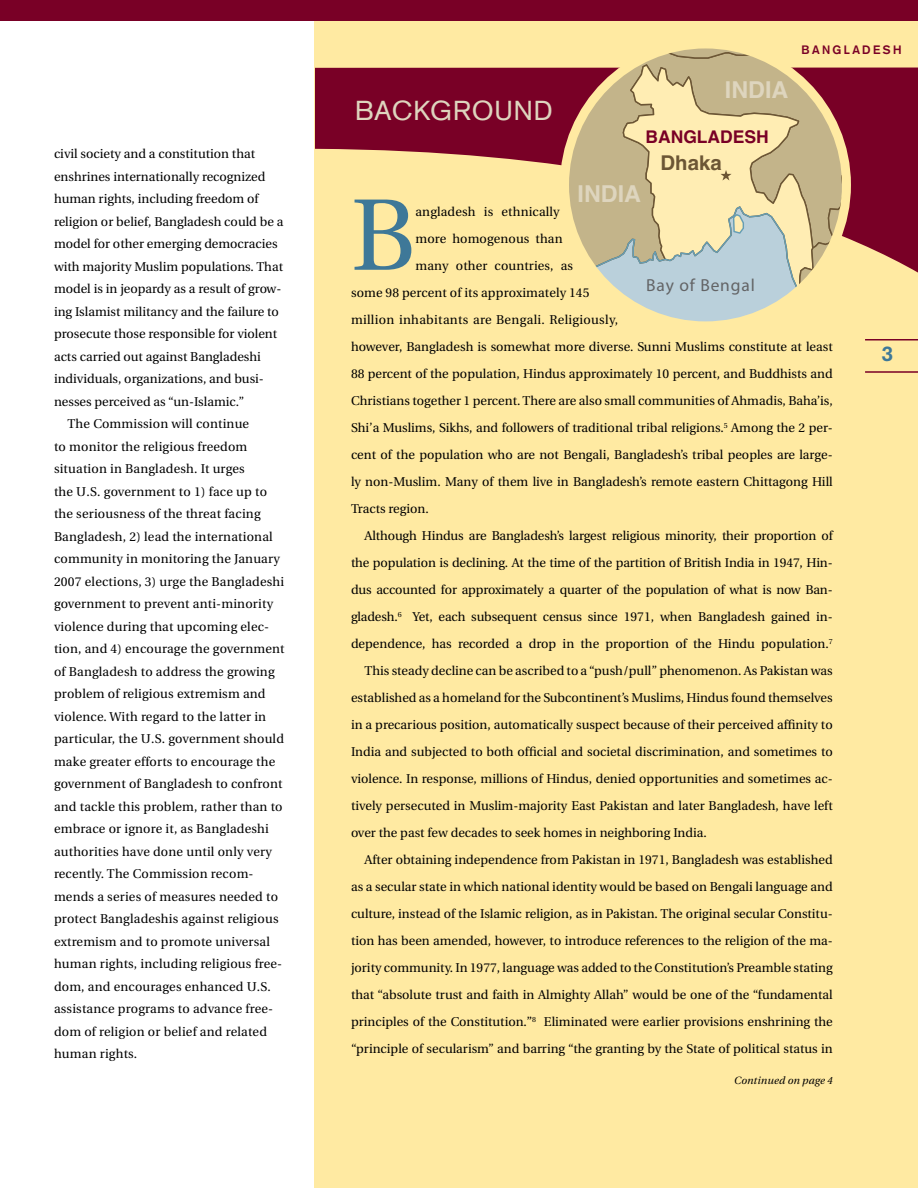
<style>
.page{position:relative;width:918px;height:1188px;background:#fff}
.page>*{position:absolute;margin:0;border:0;box-sizing:border-box;transform-origin:0 0}
.t1{font:101.4px "Utopia";color:#3e7898}
.t2{font:27px "Akzidenz Grotesk";color:#ded5be}
.t3{font:700 23.25px "Helvetica";color:#ded5be}
.t4{font:700 23.25px "Helvetica";color:#000}
.t5{font:700 21px "Akzidenz Grotesk";color:#3e7898}
.t6{font:700 20.4px "Helvetica";color:#000}
.t7{font:700 20.4px "Helvetica";color:#6c5635}
.t8{font:italic 17.4px "Helvetica";letter-spacing:.05em;color:#636466}
.t9{font:700 17.4px "Helvetica";color:#790026}
.t10{font:12.75px "Utopia";color:#000}
.t11{font:12.75px "Utopia";letter-spacing:.025em;color:#000}
.t12{font:700 12px "Akzidenz Grotesk";letter-spacing:.2em;color:#790026}
.t13{font:italic 10.5px "Utopia";letter-spacing:.015em;color:#000}
</style>
<div class="page">
<div style="left:314px;top:21px;width:604px;height:1167px;background:#ffeaa2"></div>
<svg style="left:315px;top:67px;width:603px;height:206px;fill:#790026"></svg>
<svg style="left:565px;top:49px;width:281px;height:271px"></svg>
<div style="left:560px;top:39px;width:291px;height:291px;border:9px solid #ffeaa2;border-radius:50%"></div>
<hr style="left:865px;top:339px;width:53px;height:1px;background:#790026">
<hr style="left:865px;top:371px;width:53px;height:2px;background:#790026">
<div style="left:0;top:0;width:918px;height:21px;background:#790026"></div>
<p class="t10" style="left:54px;top:147px;width:203px">civil society and a constitution that</p>
<p class="t10" style="left:54px;top:169px;width:213px">enshrines internationally recognized</p>
<p class="t10" style="left:54px;top:192px;width:206px">human rights, including freedom of</p>
<p class="t10" style="left:54px;top:214px;width:231px">religion or belief, Bangladesh could be a</p>
<p class="t10" style="left:54px;top:237px;width:225px">model for other emerging democracies</p>
<p class="t10" style="left:54px;top:259px;width:231px">with majority Muslim populations. That</p>
<p class="t10" style="left:54px;top:282px;width:229px">model is in jeopardy as a result of grow-</p>
<p class="t10" style="left:54px;top:304px;width:226px">ing Islamist militancy and the failure to</p>
<p class="t10" style="left:54px;top:327px;width:225px">prosecute those responsible for violent</p>
<p class="t10" style="left:54px;top:349px;width:208px">acts carried out against Bangladeshi</p>
<p class="t10" style="left:54px;top:372px;width:211px">individuals, organizations, and busi-</p>
<p class="t10" style="left:54px;top:394px;width:192px">nesses perceived as “un-Islamic.”</p>
<p class="t10" style="left:68px;top:417px;width:183px">The Commission will continue</p>
<p class="t10" style="left:54px;top:439px;width:195px">to monitor the religious freedom</p>
<p class="t10" style="left:54px;top:462px;width:192px">situation in Bangladesh. It urges</p>
<p class="t10" style="left:54px;top:484px;width:215px">the U.S. government to 1) face up to</p>
<p class="t10" style="left:54px;top:507px;width:208px">the seriousness of the threat facing</p>
<p class="t10" style="left:54px;top:529px;width:220px">Bangladesh, 2) lead the international</p>
<p class="t10" style="left:54px;top:552px;width:228px">community in monitoring the January</p>
<p class="t10" style="left:54px;top:574px;width:232px">2007 elections, 3) urge the Bangladeshi</p>
<p class="t10" style="left:54px;top:597px;width:221px">government to prevent anti-minority</p>
<p class="t10" style="left:54px;top:619px;width:217px">violence during that upcoming elec-</p>
<p class="t10" style="left:54px;top:642px;width:232px">tion, and 4) encourage the government</p>
<p class="t10" style="left:54px;top:664px;width:222px">of Bangladesh to address the growing</p>
<p class="t10" style="left:54px;top:687px;width:213px">problem of religious extremism and</p>
<p class="t10" style="left:54px;top:709px;width:214px">violence. With regard to the latter in</p>
<p class="t10" style="left:54px;top:732px;width:232px">particular, the U.S. government should</p>
<p class="t10" style="left:54px;top:754px;width:223px">make greater efforts to encourage the</p>
<p class="t10" style="left:54px;top:777px;width:230px">government of Bangladesh to confront</p>
<p class="t10" style="left:54px;top:799px;width:230px">and tackle this problem, rather than to</p>
<p class="t10" style="left:54px;top:822px;width:216px">embrace or ignore it, as Bangladeshi</p>
<p class="t10" style="left:54px;top:844px;width:219px">authorities have done until only very</p>
<p class="t10" style="left:54px;top:867px;width:201px">recently. The Commission recom-</p>
<p class="t10" style="left:54px;top:889px;width:226px">mends a series of measures needed to</p>
<p class="t10" style="left:54px;top:912px;width:226px">protect Bangladeshis against religious</p>
<p class="t10" style="left:54px;top:934px;width:217px">extremism and to promote universal</p>
<p class="t10" style="left:54px;top:957px;width:230px">human rights, including religious free-</p>
<p class="t10" style="left:54px;top:979px;width:218px">dom, and encourages enhanced U.S.</p>
<p class="t10" style="left:54px;top:1002px;width:221px">assistance programs to advance free-</p>
<p class="t10" style="left:54px;top:1024px;width:215px">dom of religion or belief and related</p>
<p class="t10" style="left:54px;top:1047px;width:85px">human rights.</p>
<h3 class="t6" style="left:210px;top:814px;width:90px">Colombo</h3>
<h3 class="t6" style="left:47px;top:839px;width:47px">Male</h3>
<h2 class="t2" style="left:355px;top:95px;width:159px">BAC KGROUND</h2>
<h3 class="t3" style="left:725px;top:68px;width:65px">INDIA</h3>
<h3 class="t9" style="left:646px;top:121px;width:125px">BANGLADESH</h3>
<h3 class="t7" style="left:661px;top:145px;width:63px">Dhaka</h3>
<p class="t12" style="left:802px;top:42px;width:22px">BANGLADE</p>
<p class="t12" style="left:883px;top:42px;width:20px">SH</p>
<p class="t12" style="left:801px;top:47px;width:22px">BANGLADE</p>
<p class="t12" style="left:882px;top:47px;width:20px">SH</p>
<h3 class="t3" style="left:578px;top:173px;width:65px">INDIA</h3>
<h1 class="t1" style="left:351px;top:180px;width:67px">B</h1>
<p class="t10" style="left:416px;top:204px;width:146px">angladesh is ethnically</p>
<p class="t10" style="left:416px;top:231px;width:149px">more homogenous than</p>
<p class="t10" style="left:416px;top:258px;width:159px">many other countries, as</p>
<p class="t10" style="left:351px;top:285px;width:240px">some 98 percent of its approximately 145</p>
<p class="t11" style="left:351px;top:312px;width:269px">million inhabitants are Bengali. Religiously,</p>
<p class="t10" style="left:351px;top:339px;width:483px">however, Bangladesh is somewhat more diverse. Sunni Muslims constitute at least</p>
<p class="t10" style="left:351px;top:366px;width:483px">88 percent of the population, Hindus approximately 10 percent, and Buddhists and</p>
<p class="t10" style="left:351px;top:393px;width:483px">Christians together 1 percent. There are also small communities of Ahmadis, Baha’is,</p>
<p class="t10" style="left:351px;top:420px;width:483px">Shi’a Muslims, Sikhs, and followers of traditional tribal religions.<sup>5</sup> Among the 2 per-</p>
<p class="t10" style="left:351px;top:447px;width:483px">cent of the population who are not Bengali, Bangladesh’s tribal peoples are large-</p>
<p class="t10" style="left:351px;top:474px;width:483px">ly non-Muslim. Many of them live in Bangladesh’s remote eastern Chittagong Hill</p>
<p class="t10" style="left:351px;top:501px;width:79px">Tracts region.</p>
<p class="t10" style="left:365px;top:528px;width:470px">Although Hindus are Bangladesh’s largest religious minority, their proportion of</p>
<p class="t10" style="left:351px;top:555px;width:483px">the population is declining. At the time of the partition of British India in 1947, Hin-</p>
<p class="t10" style="left:351px;top:582px;width:483px">dus accounted for approximately a quarter of the population of what is now Ban-</p>
<p class="t10" style="left:351px;top:609px;width:483px">gladesh.<sup>6</sup> Yet, each subsequent census since 1971, when Bangladesh gained in-</p>
<p class="t10" style="left:351px;top:636px;width:483px">dependence, has recorded a drop in the proportion of the Hindu population.<sup>7</sup></p>
<p class="t10" style="left:365px;top:663px;width:470px">This steady decline can be ascribed to a “push/pull” phenomenon. As Pakistan was</p>
<p class="t10" style="left:351px;top:690px;width:483px">established as a homeland for the Subcontinent’s Muslims, Hindus found themselves</p>
<p class="t10" style="left:351px;top:717px;width:483px">in a precarious position, automatically suspect because of their perceived affinity to</p>
<p class="t10" style="left:351px;top:744px;width:483px">India and subjected to both official and societal discrimination, and sometimes to</p>
<p class="t10" style="left:351px;top:771px;width:483px">violence. In response, millions of Hindus, denied opportunities and sometimes ac-</p>
<p class="t10" style="left:351px;top:798px;width:483px">tively persecuted in Muslim-majority East Pakistan and later Bangladesh, have left</p>
<p class="t10" style="left:351px;top:825px;width:357px">over the past few decades to seek homes in neighboring India.</p>
<p class="t10" style="left:365px;top:852px;width:470px">After obtaining independence from Pakistan in 1971, Bangladesh was established</p>
<p class="t10" style="left:351px;top:879px;width:483px">as a secular state in which national identity would be based on Bengali language and</p>
<p class="t10" style="left:351px;top:906px;width:483px">culture, instead of the Islamic religion, as in Pakistan. The original secular Constitu-</p>
<p class="t10" style="left:351px;top:933px;width:483px">tion has been amended, however, to introduce references to the religion of the ma-</p>
<p class="t10" style="left:351px;top:960px;width:483px">jority community. In 1977, language was added to the Constitution’s Preamble stating</p>
<p class="t10" style="left:351px;top:987px;width:483px">that “absolute trust and faith in Almighty Allah” would be one of the “fundamental</p>
<p class="t10" style="left:351px;top:1014px;width:483px">principles of the Constitution.”<sup>8</sup> Eliminated were earlier provisions enshrining the</p>
<p class="t10" style="left:351px;top:1041px;width:483px">“principle of secularism” and barring “the granting by the State of political status in</p>
<h3 class="t8" style="left:646px;top:274px;width:110px">Bay of Bengal</h3>
<h3 class="t4" style="left:385px;top:780px;width:128px">SRI LANKA</h3>
<p class="t13" style="left:734px;top:1074px;width:100px">Continued on page 4</p>
<h3 class="t5" style="left:882px;top:341px;width:13px">3</h3>
</div>
